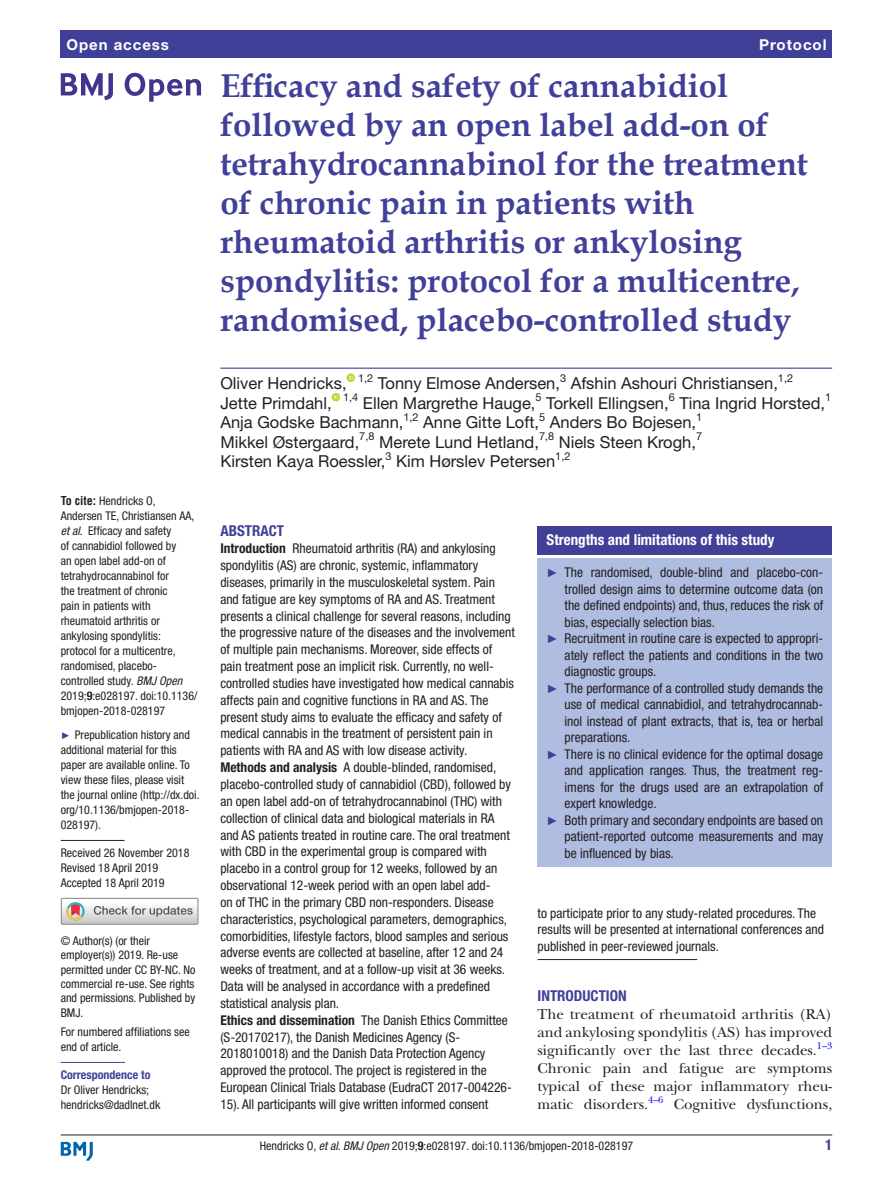
<style>
.page{position:relative;width:893px;height:1191px;background:#fff}
.page>*{position:absolute;margin:0;border:0;box-sizing:border-box;transform-origin:0 0}
.t1{font:700 33px/39px "Book Antiqua";color:#414099}
.t2{font:16.5px/19.5px "Helvetica Neue LT Std";color:#231f20}
.t3{font:15px/18px "New Baskerville";color:#231f20;text-align:justify}
.t4{font:700 condensed 15px "Helvetica Neue LT Std";color:#fff}
.t5{font:700 condensed 15px "Helvetica Neue LT Std";color:#414099}
.t6{font:700 15px "Helvetica Neue LT Std";letter-spacing:.065em;color:#fff}
.t7{font:condensed 13.5px/16.8px "Helvetica Neue LT Std";color:#231f20}
.t8{font:condensed 12px/15px "Helvetica Neue LT Std";color:#231f20}
.t9{font:700 condensed 12px "Helvetica Neue LT Std";color:#414099}
.t10{font:10.95px "Helvetica Neue LT Std";color:#231f20}
.t11{font:9.9px "New Baskerville";color:#00f}
.s1{font-family:"Helvetica LT Std";font-weight:700}
.s2{font-style:italic}
.s3{font-weight:700}
.s4{font-family:"Arial";font-stretch:normal;font-size:9.75px;color:#414099}
.s5{font-family:"Arial";font-stretch:normal;font-size:12px;color:#414099}
</style>
<div class="page">
<hr style="left:61px;top:1134px;width:771px;height:1px;background:#231f20">
<svg style="left:61px;top:1141px;width:32px;height:19px"></svg>
<div style="left:61px;top:31px;width:771px;height:27px;background:#414099"></div>
<hr style="left:220px;top:367px;width:612px;height:2px;background:#414099">
<svg style="left:347px;top:373px;width:8px;height:9px"></svg>
<svg style="left:332px;top:393px;width:8px;height:8px"></svg>
<hr style="left:61px;top:840px;width:64px;height:1px;background:#231f20">
<hr style="left:61px;top:1062px;width:64px;height:1px;background:#414099">
<svg style="left:61px;top:73px;width:52px;height:27px"></svg>
<svg style="left:125px;top:73px;width:76px;height:29px"></svg>
<div style="left:61px;top:897px;width:138px;height:27px;border:1px solid #969090"></div>
<svg style="left:61px;top:898px;width:137px;height:26px"></svg>
<hr style="left:538px;top:959px;width:159px;height:1px;background:#231f20">
<div style="left:538px;top:526px;width:294px;height:28px;background:#414099"></div>
<div style="left:538px;top:558px;width:294px;height:308px;background:#afbde1"></div>
<p class="t6" style="left:66px;top:35px;width:104px">Open access</p>
<p class="t8" style="left:61px;top:493px;width:138px"><span class="s1">To cite:</span> Hendricks O,<br>Andersen TE, Christiansen AA, <span class="s2">et al</span>. Efficacy and safety<br>of cannabidiol followed by<br>an open label add-on of tetrahydrocannabinol for<br>the treatment of chronic<br>pain in patients with rheumatoid arthritis or ankylosing spondylitis: protocol for a multicentre, randomised, placebo&shy;controlled study. <span class="s2">BMJ Open<br></span>2019;<span class="s3">9</span>:e028197. doi:10.1136/ bmjopen-2018-028197</p>
<p class="t8" style="left:61px;top:727px;width:140px"><span class="s4">►</span> Prepublication history and additional material for this paper are available online. To view these files, please visit the journal online (http://dx.doi. org/10.1136/bmjopen-2018-<br>028197).</p>
<p class="t8" style="left:61px;top:845px;width:130px">Received 26 November 2018<br>Revised 18 April 2019<br>Accepted 18 April 2019</p>
<p class="t8" style="left:61px;top:933px;width:136px;line-height:14.4px">© Author(s) (or their employer(s)) 2019. Re-use permitted under CC BY-NC. No commercial re-use. See rights and permissions. Published by<br>BMJ.</p>
<p class="t8" style="left:61px;top:1024px;width:130px">For numbered affiliations see end of article.</p>
<p class="t9" style="left:61px;top:1067px;width:91px">Correspondence to</p>
<p class="t8" style="left:61px;top:1082px;width:101px">Dr Oliver Hendricks; hendricks@dadlnet.dk</p>
<p class="t6" style="left:759px;top:35px;width:69px">Protocol</p>
<p class="t1" style="left:220px;top:66px;width:589px">Efficacy and safety of cannabidiol followed by an open label add-on of tetrahydrocannabinol for the treatment of chronic pain in patients with rheumatoid arthritis or ankylosing spondylitis: protocol for a multicentre, randomised, placebo-controlled study</p>
<p class="t2" style="left:220px;top:373px;width:128px">Oliver Hendricks,</p>
<p class="t10" style="left:358px;top:371px;width:17px">1,2</p>
<p class="t2" style="left:378px;top:373px;width:184px">Tonny Elmose Andersen,</p>
<p class="t10" style="left:560px;top:371px;width:8px">3</p>
<p class="t2" style="left:571px;top:373px;width:209px">Afshin Ashouri Christiansen,</p>
<p class="t10" style="left:778px;top:371px;width:17px">1,2</p>
<p class="t2" style="left:220px;top:393px;width:113px">Jette Primdahl,</p>
<p class="t10" style="left:343px;top:391px;width:17px">1,4</p>
<p class="t2" style="left:363px;top:393px;width:174px">Ellen Margrethe Hauge,</p>
<p class="t10" style="left:535px;top:391px;width:8px">5</p>
<p class="t2" style="left:546px;top:393px;width:124px">Torkell Ellingsen,</p>
<p class="t10" style="left:669px;top:391px;width:8px">6</p>
<p class="t2" style="left:679px;top:393px;width:147px">Tina Ingrid Horsted,</p>
<p class="t10" style="left:825px;top:391px;width:8px">1</p>
<p class="t2" style="left:220px;top:412px;width:185px">Anja Godske Bachmann,</p>
<p class="t10" style="left:403px;top:410px;width:17px">1,2</p>
<p class="t2" style="left:423px;top:412px;width:117px">Anne Gitte Loft,</p>
<p class="t10" style="left:539px;top:410px;width:8px">5</p>
<p class="t2" style="left:550px;top:412px;width:148px">Anders Bo Bojesen,</p>
<p class="t10" style="left:696px;top:410px;width:8px">1</p>
<p class="t2" style="left:220px;top:432px;width:483px">Mikkel Østergaard,<sup>7,8</sup> Merete Lund Hetland,<sup>7,8</sup> Niels Steen Krogh,<sup>7<br></sup>Kirsten Kaya Roessler,<sup>3</sup> Kim Hørslev Petersen<sup>1,2</sup></p>
<p class="t5" style="left:220px;top:522px;width:65px">Abstract</p>
<p class="t7" style="left:220px;top:540px;width:296px"><span class="s3">Introduction</span> Rheumatoid arthritis (RA) and ankylosing spondylitis (AS) are chronic, systemic, inflammatory diseases, primarily in the musculoskeletal system. Pain and fatigue are key symptoms of RA and AS. Treatment presents a clinical challenge for several reasons, including the progressive nature of the diseases and the involvement of multiple pain mechanisms. Moreover, side effects of pain treatment pose an implicit risk. Currently, no well&shy;controlled studies have investigated how medical cannabis affects pain and cognitive functions in RA and AS. The present study aims to evaluate the efficacy and safety of medical cannabis in the treatment of persistent pain in patients with RA and AS with low disease activity.<br><span class="s3">Methods and analysis</span> A double-blinded, randomised, placebo-controlled study of cannabidiol (CBD), followed by an open label add-on of tetrahydrocannabinol (THC) with collection of clinical data and biological materials in RA and AS patients treated in routine care. The oral treatment with CBD in the experimental group is compared with placebo in a control group for 12 weeks, followed by an observational 12-week period with an open label add-<br>on of THC in the primary CBD non-responders. Disease characteristics, psychological parameters, demographics, comorbidities, lifestyle factors, blood samples and serious adverse events are collected at baseline, after 12 and 24 weeks of treatment, and at a follow-up visit at 36 weeks.<br>Data will be analysed in accordance with a predefined statistical analysis plan.<br><span class="s3">Ethics and dissemination</span> The Danish Ethics Committee (S-20170217), the Danish Medicines Agency (S-2018010018) and the Danish Data Protection Agency approved the protocol. The project is registered in the European Clinical Trials Database (EudraCT 2017-004226- 15). All participants will give written informed consent</p>
<p class="t4" style="left:547px;top:531px;width:229px">Strengths and limitations of this study</p>
<p class="t7" style="left:547px;top:564px;width:278px"><span class="s5">►</span> The randomised, double-blind and placebo-con-</p>
<p class="t7" style="left:565px;top:580px;width:260px">trolled design aims to determine outcome data (on</p>
<p class="t7" style="left:565px;top:597px;width:260px">the defined endpoints) and, thus, reduces the risk of</p>
<p class="t7" style="left:565px;top:613px;width:152px">bias, especially selection bias.</p>
<p class="t7" style="left:547px;top:630px;width:278px"><span class="s5">►</span> Recruitment in routine care is expected to appropri-</p>
<p class="t7" style="left:565px;top:646px;width:260px">ately reflect the patients and conditions in the two</p>
<p class="t7" style="left:565px;top:663px;width:93px">diagnostic groups.</p>
<p class="t7" style="left:547px;top:679px;width:278px"><span class="s5">►</span> The performance of a controlled study demands the</p>
<p class="t7" style="left:565px;top:696px;width:260px">use of medical cannabidiol, and tetrahydrocannab-</p>
<p class="t7" style="left:565px;top:712px;width:260px">inol instead of plant extracts, that is, tea or herbal</p>
<p class="t7" style="left:565px;top:729px;width:67px">preparations.</p>
<p class="t7" style="left:547px;top:745px;width:278px"><span class="s5">►</span> There is no clinical evidence for the optimal dosage</p>
<p class="t7" style="left:565px;top:762px;width:260px">and application ranges. Thus, the treatment reg-</p>
<p class="t7" style="left:565px;top:778px;width:260px">imens for the drugs used are an extrapolation of</p>
<p class="t7" style="left:565px;top:795px;width:94px">expert knowledge.</p>
<p class="t7" style="left:547px;top:811px;width:278px"><span class="s5">►</span> Both primary and secondary endpoints are based on</p>
<p class="t7" style="left:565px;top:828px;width:260px">patient-reported outcome measurements and may</p>
<p class="t7" style="left:565px;top:844px;width:111px">be influenced by bias.</p>
<p class="t7" style="left:538px;top:904px;width:288px">to participate prior to any study-related procedures. The results will be presented at international conferences and published in peer-reviewed journals.</p>
<p class="t5" style="left:538px;top:987px;width:91px">Introduction</p>
<p class="t3" style="left:538px;top:1005px;width:296px">The treatment of rheumatoid arthritis (RA) and ankylosing spondylitis (AS) has improved significantly over the last three decades.</p>
<p class="t11" style="left:817px;top:1039px;width:17px">1–3</p>
<p class="t3" style="left:538px;top:1059px;width:296px">Chronic pain and fatigue are symptoms typical of these major inflammatory rheu&shy;matic disorders.</p>
<p class="t11" style="left:648px;top:1093px;width:17px">4–6</p>
<p class="t3" style="left:674px;top:1095px;width:160px">Cognitive dysfunctions,</p>
<p class="t8" style="left:260px;top:1137px;width:375px">Hendricks O, <span class="s2">et al</span>. <span class="s2">BMJ Open</span> 2019;<span class="s3">9</span>:e028197. doi:10.1136/bmjopen-2018-028197</p>
<p class="t5" style="left:825px;top:1135px;width:9px">1</p>
</div>
